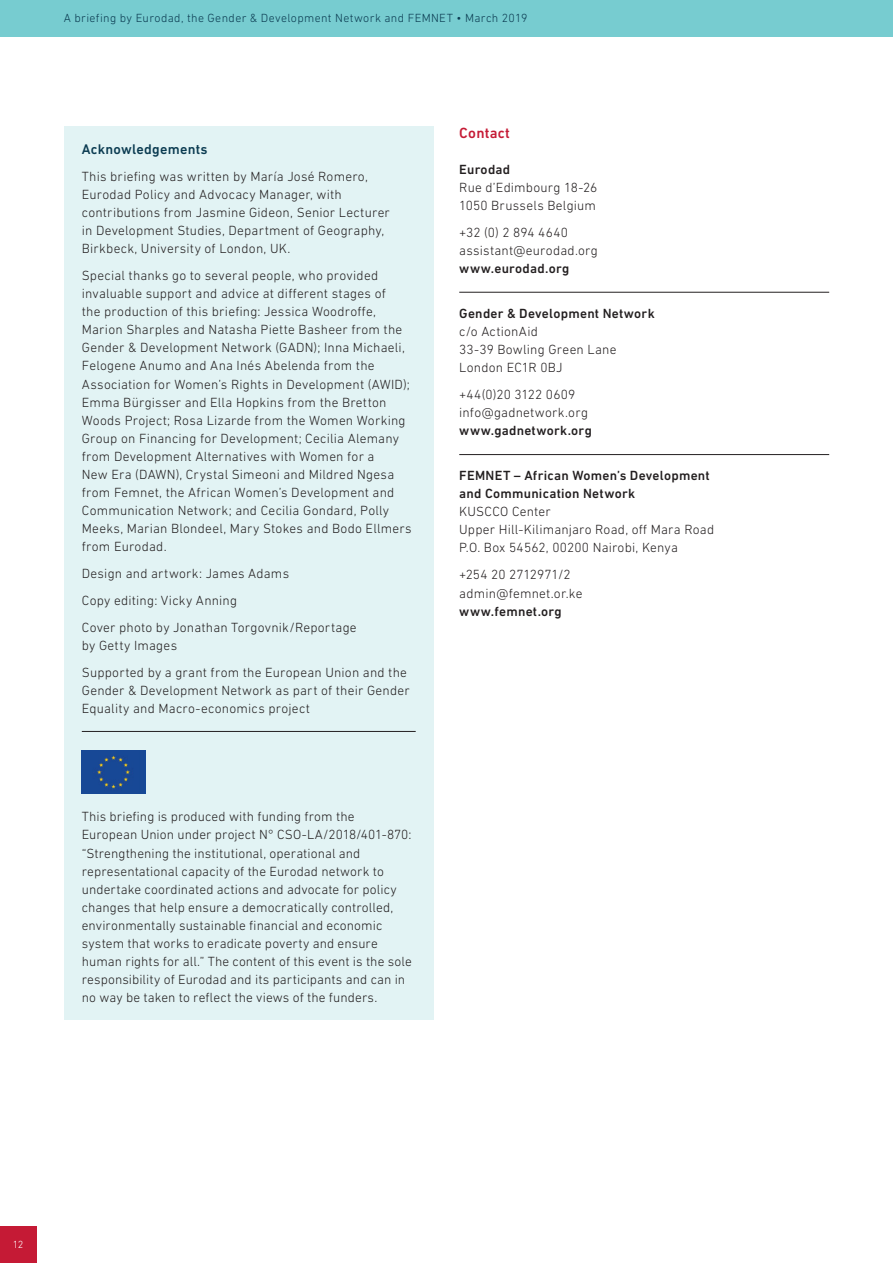
<style>
.page{position:relative;width:893px;height:1263px;background:#fff}
.page>*{position:absolute;margin:0;border:0;box-sizing:border-box;transform-origin:0 0}
.t1{font:500 15px "DIN Next LT Pro";letter-spacing:.015em;color:#c51a35}
.t2{font:500 14.25px "DIN Next LT Pro";letter-spacing:.015em;color:#0b3b51}
.t3{font:300 13.5px/18px "DIN Next LT Pro";letter-spacing:.015em;color:#231f20}
.t4{font:500 13.5px/18px "DIN Next LT Pro";letter-spacing:.02em;color:#231f20}
.t5{font:300 12px "DIN Next LT Pro";letter-spacing:.03em;color:#0b3b51}
.t6{font:300 10.5px "DIN Next LT Pro";color:#fff}
</style>
<div class="page">
<div style="left:0;top:1227px;width:36px;height:36px;background:#c51a35"></div>
<div style="left:64px;top:126px;width:370px;height:894px;background:#e2f3f4"></div>
<hr style="left:82px;top:731px;width:334px;height:1px;background:#231f20">
<img style="left:82px;top:751px;width:64px;height:42px">
<hr style="left:459px;top:292px;width:370px;height:1px;background:#231f20">
<hr style="left:459px;top:454px;width:370px;height:1px;background:#231f20">
<div style="left:0;top:0;width:893px;height:36px;background:#77ccd0"></div>
<p class="t5" style="left:64px;top:11px;width:465px">A briefing by Eurodad, the Gender &amp; Development Network and FEMNET • March 2019</p>
<p class="t2" style="left:82px;top:141px;width:127px">Acknowledgements</p>
<p class="t3" style="left:82px;top:167px;width:310px">This briefing was written by María José Romero, Eurodad Policy and Advocacy Manager, with contributions from Jasmine Gideon, Senior Lecturer in Development Studies, Department of Geography, Birkbeck, University of London, UK.</p>
<p class="t3" style="left:82px;top:267px;width:331px">Special thanks go to several people, who provided invaluable support and advice at different stages of<br>the production of this briefing: Jessica Woodroffe, Marion Sharples and Natasha Piette Basheer from the Gender &amp; Development Network (GADN); Inna Michaeli, Felogene Anumo and Ana Inés Abelenda from the Association for Women’s Rights in Development (AWID); Emma Bürgisser and Ella Hopkins from the Bretton Woods Project; Rosa Lizarde from the Women Working Group on Financing for Development; Cecilia Alemany from Development Alternatives with Women for a<br>New Era (DAWN), Crystal Simeoni and Mildred Ngesa from Femnet, the African Women’s Development and Communication Network; and Cecilia Gondard, Polly Meeks, Marian Blondeel, Mary Stokes and Bodo Ellmers from Eurodad.</p>
<p class="t3" style="left:82px;top:560px;width:276px;line-height:27px">Design and artwork: James Adams<br>Copy editing: Vicky Anning<br>Cover photo by Jonathan Torgovnik/Reportage</p>
<p class="t3" style="left:82px;top:632px;width:327px;line-height:27px">by Getty Images<br>Supported by a grant from the European Union and the</p>
<p class="t3" style="left:82px;top:681px;width:330px">Gender &amp; Development Network as part of their Gender<br>Equality and Macro-economics project</p>
<p class="t3" style="left:82px;top:808px;width:331px">This briefing is produced with funding from the European Union under project N° CSO-LA/2018/401-870: “Strengthening the institutional, operational and representational capacity of the Eurodad network to undertake coordinated actions and advocate for policy changes that help ensure a democratically controlled, environmentally sustainable financial and economic system that works to eradicate poverty and ensure human rights for all.” The content of this event is the sole responsibility of Eurodad and its participants and can in no way be taken to reflect the views of the funders.</p>
<p class="t1" style="left:459px;top:124px;width:52px">Contact</p>
<p class="t4" style="left:459px;top:160px;width:53px">Eurodad</p>
<p class="t3" style="left:459px;top:178px;width:140px">Rue d’Edimbourg 18-26<br>1050 Brussels Belgium</p>
<p class="t3" style="left:459px;top:223px;width:140px">+32 (0) 2 894 4640 assistant@eurodad.org</p>
<p class="t4" style="left:459px;top:259px;width:112px">www.eurodad.org</p>
<p class="t4" style="left:459px;top:304px;width:197px">Gender &amp; Development Network</p>
<p class="t3" style="left:459px;top:322px;width:159px">c/o ActionAid<br>33-39 Bowling Green Lane<br>London EC1R 0BJ</p>
<p class="t3" style="left:459px;top:385px;width:130px">+44(0)20 3122 0609 info@gadnetwork.org</p>
<p class="t4" style="left:459px;top:421px;width:134px">www.gadnetwork.org</p>
<p class="t4" style="left:459px;top:467px;width:252px">FEMNET – African Women’s Development and Communication Network</p>
<p class="t3" style="left:459px;top:503px;width:256px">KUSCCO Center<br>Upper Hill-Kilimanjaro Road, off Mara Road<br>P.O. Box 54562, 00200 Nairobi, Kenya</p>
<p class="t3" style="left:459px;top:566px;width:125px">+254 20 2712971/2 admin@femnet.or.ke</p>
<p class="t4" style="left:459px;top:602px;width:104px">www.femnet.org</p>
<p class="t6" style="left:13px;top:1239px;width:12px">12</p>
</div>
